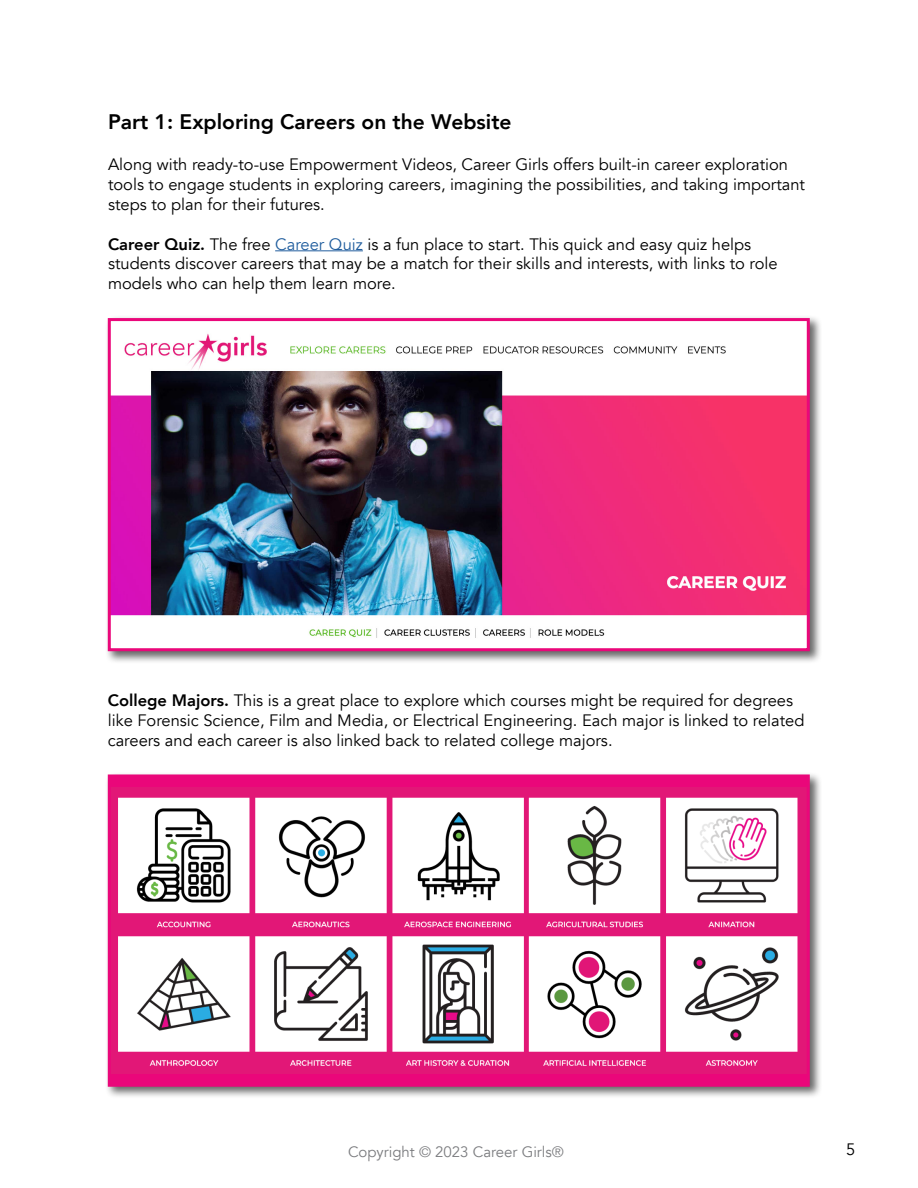
<style>
.page{position:relative;width:918px;height:1188px;background:#fff}
.page>*{position:absolute;margin:0;border:0;box-sizing:border-box;transform-origin:0 0}
.t1{font:800 21px "Avenir";color:#000}
.t2{font:16.5px/19.8px "Avenir";color:#000}
.t3{font:15px "Avenir";color:#7b7c7f}
.s1{font-weight:800}
.s2{color:#215e9e}
</style>
<div class="page">
<hr style="left:275px;top:250px;width:88px;height:1px;background:#215e9e">
<div style="left:105px;top:315px;width:717px;height:349px;background:#000;opacity:.6"></div>
<img style="left:112px;top:322px;width:694px;height:325px">
<div style="left:108px;top:318px;width:702px;height:333px;border:3px solid #ea077a"></div>
<div style="left:105px;top:771px;width:717px;height:328px;background:#000;opacity:.6"></div>
<div style="left:109px;top:776px;width:699px;height:309px;background:#ea077a"></div>
<img style="left:112px;top:788px;width:694px;height:285px">
<div style="left:108px;top:774px;width:702px;height:313px;border:3px solid #ea077a"></div>
<p class="t1" style="left:108px;top:105px;width:405px">Part 1: Exploring Careers on the Website</p>
<p class="t2" style="left:108px;top:155px;width:699px">Along with ready-to-use Empowerment Videos, Career Girls offers built-in career exploration tools to engage students in exploring careers, imagining the possibilities, and taking important steps to plan for their futures.</p>
<p class="t2" style="left:108px;top:234px;width:671px"><span class="s1">Career Quiz.</span> The free <span class="s2">Career Quiz</span> is a fun place to start. This quick and easy quiz helps students discover careers that may be a match for their skills and interests, with links to role models who can help them learn more.</p>
<p class="t2" style="left:108px;top:691px;width:698px"><span class="s1">College Majors.</span> This is a great place to explore which courses might be required for degrees like Forensic Science, Film and Media, or Electrical Engineering. Each major is linked to related careers and each career is also linked back to related college majors.</p>
<p class="t3" style="left:348px;top:1142px;width:217px">Copyright © 2023 Career Girls®</p>
<p class="t2" style="left:846px;top:1139px;width:11px">5</p>
</div>
